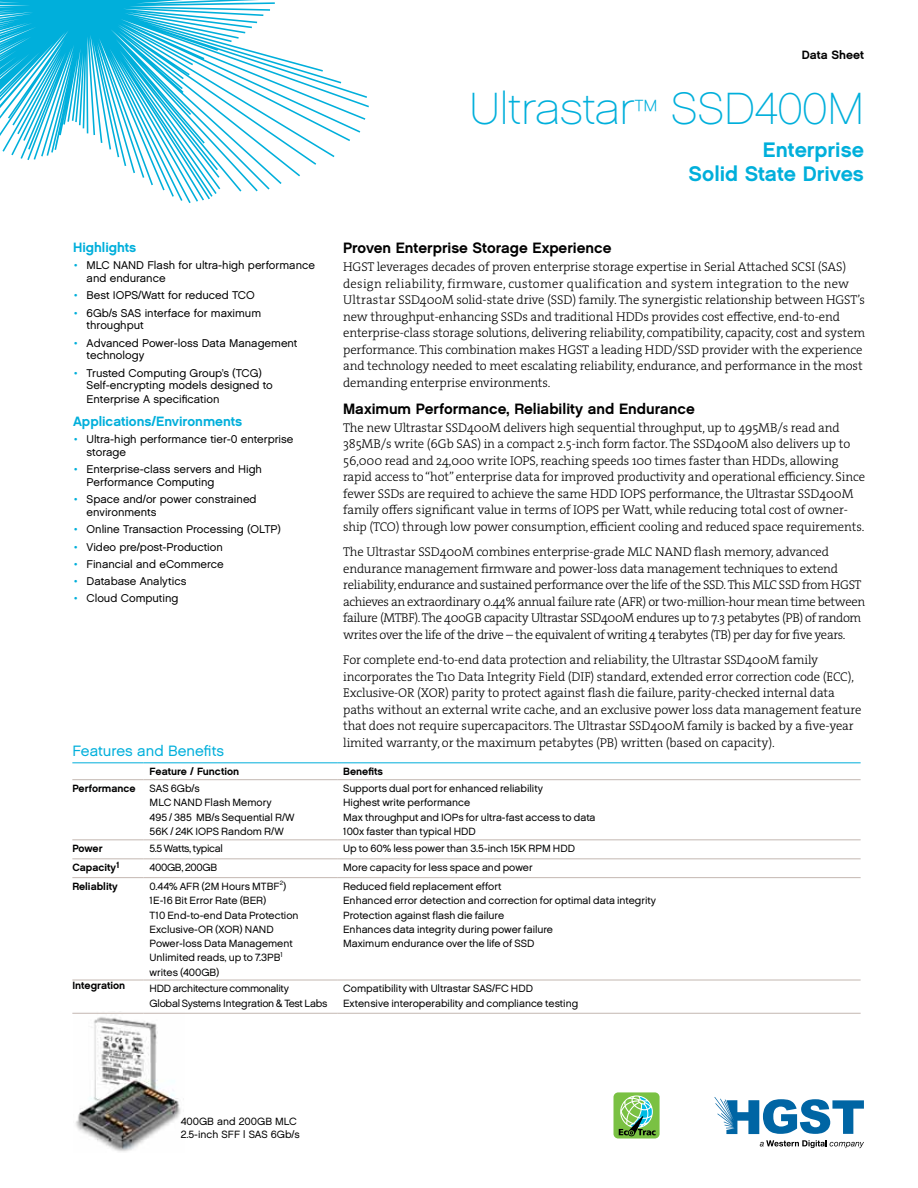
<style>
.page{position:relative;width:918px;height:1188px;background:#fff}
.page>*{position:absolute;margin:0;border:0;box-sizing:border-box;transform-origin:0 0}
.t1{font:45px "Chalet Paris Nineteen Sixty";color:#00afdb}
.t2{font:21px/24px "Chalet New York Nineteen Sixty";color:#00afdb;text-align:right}
.t3{font:15px "Chalet New York Nineteen Sixty";color:#000}
.t4{font:15px "Chalet London Nineteen Sixty";color:#00afdb}
.t5{font:13.5px "Chalet New York Nineteen Sixty";color:#00afdb}
.t6{font:12.75px/16.5px "The Serif HP3 Lig";letter-spacing:-.01em;color:#000}
.t7{font:12.75px/16.5px "The Serif HP3 Lig";letter-spacing:-.03em;color:#000}
.t8{font:12px "Chalet New York Nineteen Sixty";color:#000}
.t9{font:11.25px/12.8px "Chalet London Nineteen Sixty";color:#000}
.t10{font:10.5px/14.2px "Chalet London Nineteen Sixty";color:#000}
.t11{font:10.5px "Chalet New York Nineteen Sixty";color:#000}
.t12{font:10.5px/14.2px "Chalet London Nineteen Sixty";letter-spacing:-.025em;color:#000}
.t13{font:10.5px "Chalet London Nineteen Sixty";letter-spacing:-.03em;color:#000}
.t14{font:6.15px "Chalet London Nineteen Sixty";color:#000}
.s1{font-size:26.25px}
.s2{font-family:"The Serif HP3 Lig";font-size:12.75px;color:#00afdb}
</style>
<div class="page">
<svg style="left:0;top:0;width:369px;height:203px"></svg>
<svg style="left:714px;top:1097px;width:150px;height:37px"></svg>
<svg style="left:760px;top:1140px;width:104px;height:8px"></svg>
<img style="left:73px;top:1012px;width:111px;height:140px">
<hr style="left:72px;top:858px;width:72px;height:1px;background:#c3b7b1">
<hr style="left:144px;top:858px;width:193px;height:1px;background:#c3b7b1">
<hr style="left:337px;top:858px;width:524px;height:1px;background:#c3b7b1">
<hr style="left:72px;top:877px;width:72px;height:1px;background:#c3b7b1">
<hr style="left:144px;top:877px;width:193px;height:1px;background:#c3b7b1">
<hr style="left:337px;top:877px;width:524px;height:1px;background:#c3b7b1">
<hr style="left:72px;top:980px;width:72px;height:1px;background:#c3b7b1">
<hr style="left:144px;top:980px;width:193px;height:1px;background:#c3b7b1">
<hr style="left:337px;top:980px;width:524px;height:1px;background:#c3b7b1">
<hr style="left:72px;top:1013px;width:72px;height:1px;background:#c3b7b1">
<hr style="left:144px;top:1013px;width:193px;height:1px;background:#c3b7b1">
<hr style="left:337px;top:1013px;width:524px;height:1px;background:#c3b7b1">
<hr style="left:72px;top:779px;width:72px;height:1px;background:#c3b7b1">
<hr style="left:144px;top:779px;width:193px;height:1px;background:#c3b7b1">
<hr style="left:337px;top:779px;width:524px;height:1px;background:#c3b7b1">
<hr style="left:72px;top:839px;width:72px;height:1px;background:#c3b7b1">
<hr style="left:144px;top:839px;width:193px;height:1px;background:#c3b7b1">
<hr style="left:337px;top:839px;width:524px;height:1px;background:#c3b7b1">
<hr style="left:72px;top:762px;width:72px;height:1px;background:#00afdb">
<hr style="left:144px;top:762px;width:193px;height:1px;background:#00afdb">
<hr style="left:337px;top:762px;width:524px;height:1px;background:#00afdb">
<div style="left:614px;top:1092px;width:46px;height:47px;background:#7ac143;border-radius:5px"></div>
<svg style="left:619px;top:1095px;width:37px;height:42px"></svg>
<p class="t8" style="left:802px;top:48px;width:64px">Data Sheet</p>
<h1 class="t1" style="left:470px;top:82px;width:396px">Ultrastar<span class="s1">™</span> SSD400M</h1>
<h2 class="t2" style="left:689px;top:137px;width:177px">Enterprise<br>Solid State Drives</h2>
<p class="t5" style="left:73px;top:239px;width:65px">Highlights</p>
<p class="t9" style="left:87px;top:259px;width:230px;text-indent:-14px"><span class="s2">•</span> MLC NAND Flash for ultra-high performance and endurance</p>
<p class="t9" style="left:73px;top:289px;width:183px"><span class="s2">•</span> Best IOPS/Watt for reduced TCO</p>
<p class="t9" style="left:87px;top:306px;width:176px;text-indent:-14px"><span class="s2">•</span> 6Gb/s SAS interface for maximum throughput</p>
<p class="t9" style="left:87px;top:336px;width:212px;text-indent:-14px"><span class="s2">•</span> Advanced Power-loss Data Management technology</p>
<p class="t9" style="left:87px;top:366px;width:188px;text-indent:-14px"><span class="s2">•</span> Trusted Computing Group’s (TCG)<br>Self-encrypting models designed to<br>Enterprise A specification</p>
<p class="t5" style="left:73px;top:413px;width:171px">Applications/Environments</p>
<p class="t9" style="left:87px;top:433px;width:208px;text-indent:-14px"><span class="s2">•</span> Ultra-high performance tier-0 enterprise storage</p>
<p class="t9" style="left:87px;top:463px;width:177px;text-indent:-14px"><span class="s2">•</span> Enterprise-class servers and High<br>Performance Computing</p>
<p class="t9" style="left:87px;top:493px;width:172px;text-indent:-14px"><span class="s2">•</span> Space and/or power constrained environments</p>
<p class="t9" style="left:73px;top:523px;width:209px"><span class="s2">•</span> Online Transaction Processing (OLTP)</p>
<p class="t9" style="left:73px;top:540px;width:151px"><span class="s2">•</span> Video pre/post-Production</p>
<p class="t9" style="left:73px;top:557px;width:152px"><span class="s2">•</span> Financial and eCommerce</p>
<p class="t9" style="left:73px;top:575px;width:115px"><span class="s2">•</span> Database Analytics</p>
<p class="t9" style="left:73px;top:592px;width:107px"><span class="s2">•</span> Cloud Computing</p>
<p class="t3" style="left:343px;top:239px;width:270px">Proven Enterprise Storage Experience</p>
<p class="t6" style="left:343px;top:259px;width:524px">HGST leverages decades of proven enterprise storage expertise in Serial Attached SCSI (SAS) design reliability, firmware, customer qualification and system integration to the new Ultrastar SSD400M solid-state drive (SSD) family. The synergistic relationship between HGST’s new throughput-enhancing SSDs and traditional HDDs provides cost effective, end-to-end enterprise-class storage solutions, delivering reliability, compatibility, capacity, cost and system performance. This combination makes HGST a leading HDD/SSD provider with the experience and technology needed to meet escalating reliability, endurance, and performance in the most demanding enterprise environments.</p>
<p class="t3" style="left:343px;top:399px;width:353px">Maximum Performance, Reliability and Endurance</p>
<p class="t6" style="left:343px;top:419px;width:524px">The new Ultrastar SSD400M delivers high sequential throughput, up to 495MB/s read and 385MB/s write (6Gb SAS) in a compact 2.5-inch form factor. The SSD400M also delivers up to 56,000 read and 24,000 write IOPS, reaching speeds 100 times faster than HDDs, allowing rapid access to“hot” enterprise data for improved productivity and operational efficiency. Since fewer SSDs are required to achieve the same HDD IOPS performance, the Ultrastar SSD400M family offers significant value in terms of IOPS per Watt, while reducing total cost of owner&shy;ship (TCO) through low power consumption, efficient cooling and reduced space requirements.</p>
<p class="t7" style="left:343px;top:544px;width:524px">The Ultrastar SSD400M combines enterprise-grade MLC NAND flash memory, advanced endurance management firmware and power-loss data management techniques to extend reliability,endurance and sustained performance over the life of the SSD.This MLC SSD from HGST achieves an extraordinary 0.44% annual failure rate (AFR) or two-million-hour mean time between failure (MTBF).The 400GB capacity Ultrastar SSD400M endures up to 7.3 petabytes (PB) of random writes over the life of the drive – the equivalent of writing 4 terabytes (TB) per day for five years.</p>
<p class="t6" style="left:343px;top:652px;width:520px">For complete end-to-end data protection and reliability, the Ultrastar SSD400M family incorporates the T10 Data Integrity Field (DIF) standard, extended error correction code (ECC), Exclusive-OR (XOR) parity to protect against flash die failure, parity-checked internal data paths without an external write cache, and an exclusive power loss data management feature that does not require supercapacitors. The Ultrastar SSD400M family is backed by a five-year limited warranty, or the maximum petabytes (PB) written (based on capacity).</p>
<p class="t4" style="left:72px;top:742px;width:153px">Features and Benefits</p>
<p class="t11" style="left:150px;top:765px;width:91px">Feature / Function</p>
<p class="t11" style="left:343px;top:765px;width:41px">Benefits</p>
<p class="t11" style="left:72px;top:782px;width:65px">Performance</p>
<p class="t10" style="left:150px;top:781px;width:147px">SAS 6Gb/s<br>MLC NAND Flash Memory<br>495 / 385 MB/s Sequential R/W<br>56K / 24K IOPS Random R/W</p>
<p class="t10" style="left:343px;top:781px;width:254px">Supports dual port for enhanced reliability<br>Highest write performance<br>Max throughput and IOPs for ultra-fast access to data 100x faster than typical HDD</p>
<p class="t11" style="left:72px;top:842px;width:32px">Power</p>
<p class="t13" style="left:150px;top:842px;width:75px">5.5 Watts, typical</p>
<p class="t10" style="left:343px;top:841px;width:233px">Up to 60% less power than 3.5-inch 15K RPM HDD</p>
<p class="t11" style="left:72px;top:861px;width:49px">Capacity<sup>1</sup></p>
<p class="t13" style="left:150px;top:861px;width:69px">400GB, 200GB</p>
<p class="t10" style="left:343px;top:860px;width:191px">More capacity for less space and power</p>
<p class="t11" style="left:72px;top:880px;width:47px">Reliablity</p>
<p class="t10" style="left:150px;top:879px;width:138px">0.44% AFR (2M Hours MTBF )</p>
<p class="t14" style="left:280px;top:879px;width:5px">2</p>
<p class="t10" style="left:150px;top:893px;width:151px">1E-16 Bit Error Rate (BER)<br>T10 End-to-end Data Protection<br>Exclusive-OR (XOR) NAND<br>Power-loss Data Management<br>Unlimited reads, up to 7.3PB<sup>1 </sup>writes (400GB)</p>
<p class="t10" style="left:343px;top:879px;width:315px">Reduced field replacement effort<br>Enhanced error detection and correction for optimal data integrity Protection against flash die failure<br>Enhances data integrity during power failure<br>Maximum endurance over the life of SSD</p>
<p class="t11" style="left:72px;top:979px;width:54px">Integration</p>
<p class="t12" style="left:150px;top:982px;width:179px">HDD architecture commonality<br>Global Systems Integration &amp; Test Labs</p>
<p class="t10" style="left:343px;top:982px;width:237px">Compatibility with Ultrastar SAS/FC HDD<br>Extensive interoperability and compliance testing</p>
<p class="t10" style="left:181px;top:1115px;width:121px;line-height:12.6px">400GB and 200GB MLC<br>2.5-inch SFF | SAS 6Gb/s</p>
</div>
